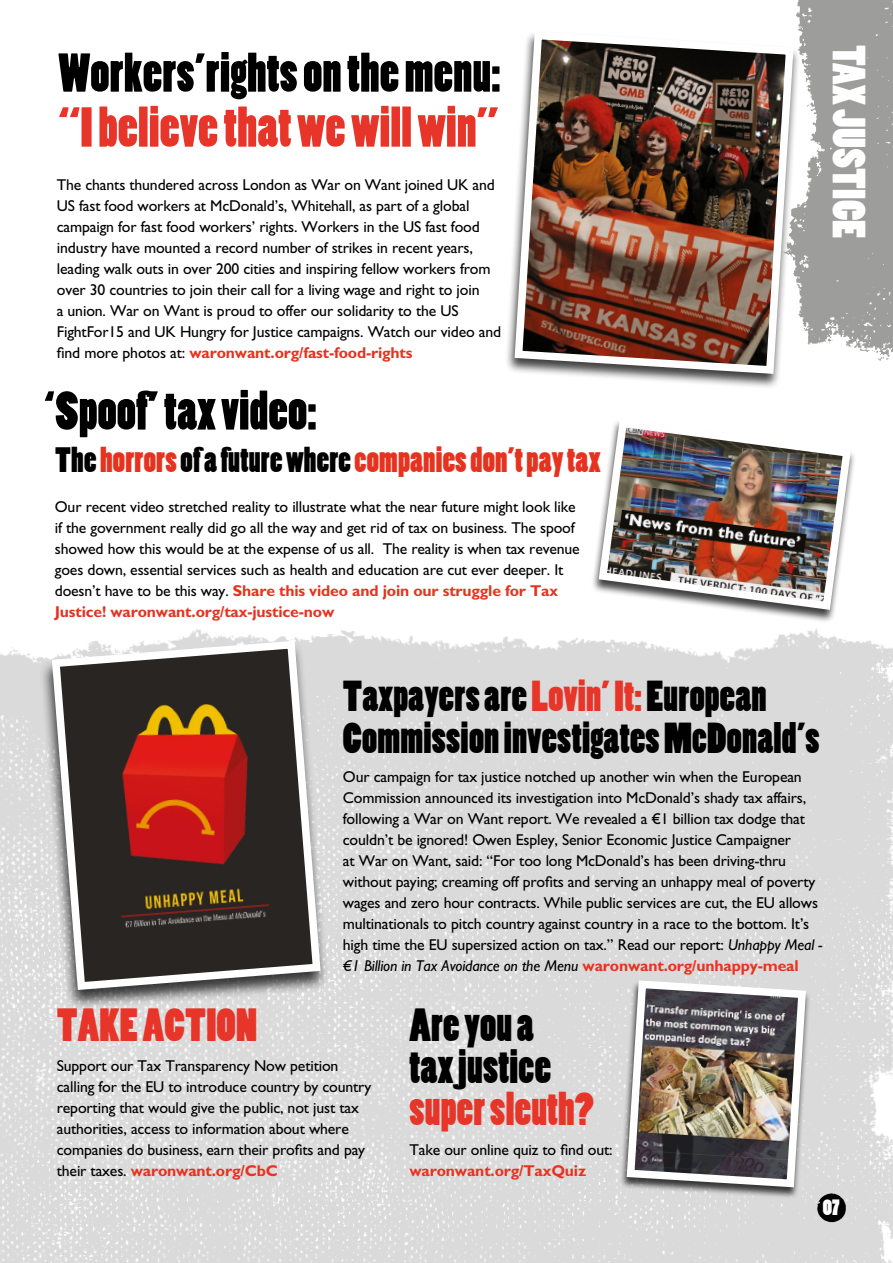
<style>
.page{position:relative;width:893px;height:1263px;background:#fff}
.page>*{position:absolute;margin:0;border:0;box-sizing:border-box;transform-origin:0 0}
.t1{font:52.5px "Poplar Std";letter-spacing:.005em;color:#e73529}
.t2{font:51px "Poplar Std";letter-spacing:.005em;color:#000}
.t3{font:43.5px "Poplar Std";letter-spacing:.005em;color:#e73529}
.t4{font:43.5px/42px "Poplar Std";letter-spacing:.005em;color:#000}
.t5{font:43.5px "Poplar Std";letter-spacing:.005em;color:#fff}
.t6{font:40.5px/42px "Poplar Std";letter-spacing:.005em;color:#000}
.t7{font:33px "Poplar Std";letter-spacing:.005em;color:#e6331f}
.t8{font:21px "Poplar Std";color:#fff}
.t9{font:15.75px/21px "Gill Sans Std";letter-spacing:-.01em;color:#000}
.t10{font:700 15.75px "Gill Sans Std";letter-spacing:-.01em;color:#e6331f}
.s1{font-weight:700;color:#e6331f}
.s2{color:#000}
.s3{color:#e73529}
.s4{color:#e6331f}
.s5{font-style:italic}
</style>
<div class="page">
<img style="left:594px;top:421px;width:261px;height:193px">
<img style="left:0;top:614px;width:893px;height:649px">
<div style="left:505px;top:31px;width:295px;height:359px;background:#000;opacity:.75"></div>
<img style="left:511px;top:31px;width:286px;height:347px">
<div style="left:619px;top:980px;width:192px;height:219px;background:#000;opacity:.75"></div>
<img style="left:623px;top:976px;width:187px;height:215px">
<img style="left:764px;top:0;width:129px;height:364px">
<div style="left:39px;top:640px;width:290px;height:371px;background:#000;opacity:.75"></div>
<svg style="left:48px;top:637px;width:277px;height:357px"></svg>
<img style="left:815px;top:1192px;width:32px;height:33px">
<h2 class="t2" style="left:58px;top:45px;width:444px">Workers’rights on the menu:</h2>
<h1 class="t1" style="left:58px;top:98px;width:442px">“I believe that we will win”</h1>
<p class="t9" style="left:57px;top:174px;width:446px">The chants thundered across London as War on Want joined UK and US fast food workers at McDonald’s, Whitehall, as part of a global campaign for fast food workers’ rights. Workers in the US fast food industry have mounted a record number of strikes in recent years, leading walk outs in over 200 cities and inspiring fellow workers from over 30 countries to join their call for a living wage and right to join<br>a union. War on Want is proud to offer our solidarity to the US FightFor15 and UK Hungry for Justice campaigns. Watch our video and find more photos at: <span class="s1">waronwant.org/fast-food-rights</span></p>
<h2 class="t2" style="left:44px;top:383px;width:274px">‘Spoof’ tax video:</h2>
<h3 class="t7" style="left:55px;top:441px;width:547px"><span class="s2">The</span> horrors <span class="s2">of a future where</span> companies don’t pay tax</h3>
<p class="t9" style="left:55px;top:496px;width:526px">Our recent video stretched reality to illustrate what the near future might look like if the government really did go all the way and get rid of tax on business. The spoof showed how this would be at the expense of us all. The reality is when tax revenue goes down, essential services such as health and education are cut ever deeper. It doesn’t have to be this way. <span class="s1">Share this video and join our struggle for Tax Justice! waronwant.org/tax-justice-now</span></p>
<h3 class="t5" style="left:873px;top:45px;width:195px;rotate:90deg">TAX JUSTICE</h3>
<h3 class="t6" style="left:343px;top:676px;width:478px">Taxpayers are <span class="s3">Lovin’ It</span><span class="s4">:</span> European<br>Commission investigates McDonald’s</h3>
<p class="t9" style="left:343px;top:766px;width:481px">Our campaign for tax justice notched up another win when the European Commission announced its investigation into McDonald’s shady tax affairs, following a War on Want report. We revealed a €1 billion tax dodge that couldn’t be ignored! Owen Espley, Senior Economic Justice Campaigner<br>at War on Want, said: “For too long McDonald’s has been driving-thru without paying; creaming off profits and serving an unhappy meal of poverty wages and zero hour contracts. While public services are cut, the EU allows multinationals to pitch country against country in a race to the bottom. It’s high time the EU supersized action on tax.” Read our report: <span class="s5">Unhappy Meal - €1 Billion in Tax Avoidance on the Menu</span> <span class="s1">waronwant.org/unhappy-meal</span></p>
<h3 class="t3" style="left:57px;top:1001px;width:202px">TAKE ACTION</h3>
<p class="t9" style="left:57px;top:1055px;width:316px">Support our Tax Transparency Now petition calling for the EU to introduce country by country reporting that would give the public, not just tax authorities, access to information about where companies do business, earn their profits and pay their taxes. <span class="s1">waronwant.org/CbC</span></p>
<h3 class="t4" style="left:409px;top:1006px;width:143px">Are you a tax justice</h3>
<h3 class="t3" style="left:409px;top:1085px;width:185px">super sleuth?</h3>
<p class="t9" style="left:409px;top:1139px;width:205px">Take our online quiz to find out:</p>
<p class="t10" style="left:409px;top:1161px;width:178px">waronwant.org/TaxQuiz</p>
<h3 class="t8" style="left:823px;top:1196px;width:18px">07</h3>
</div>
